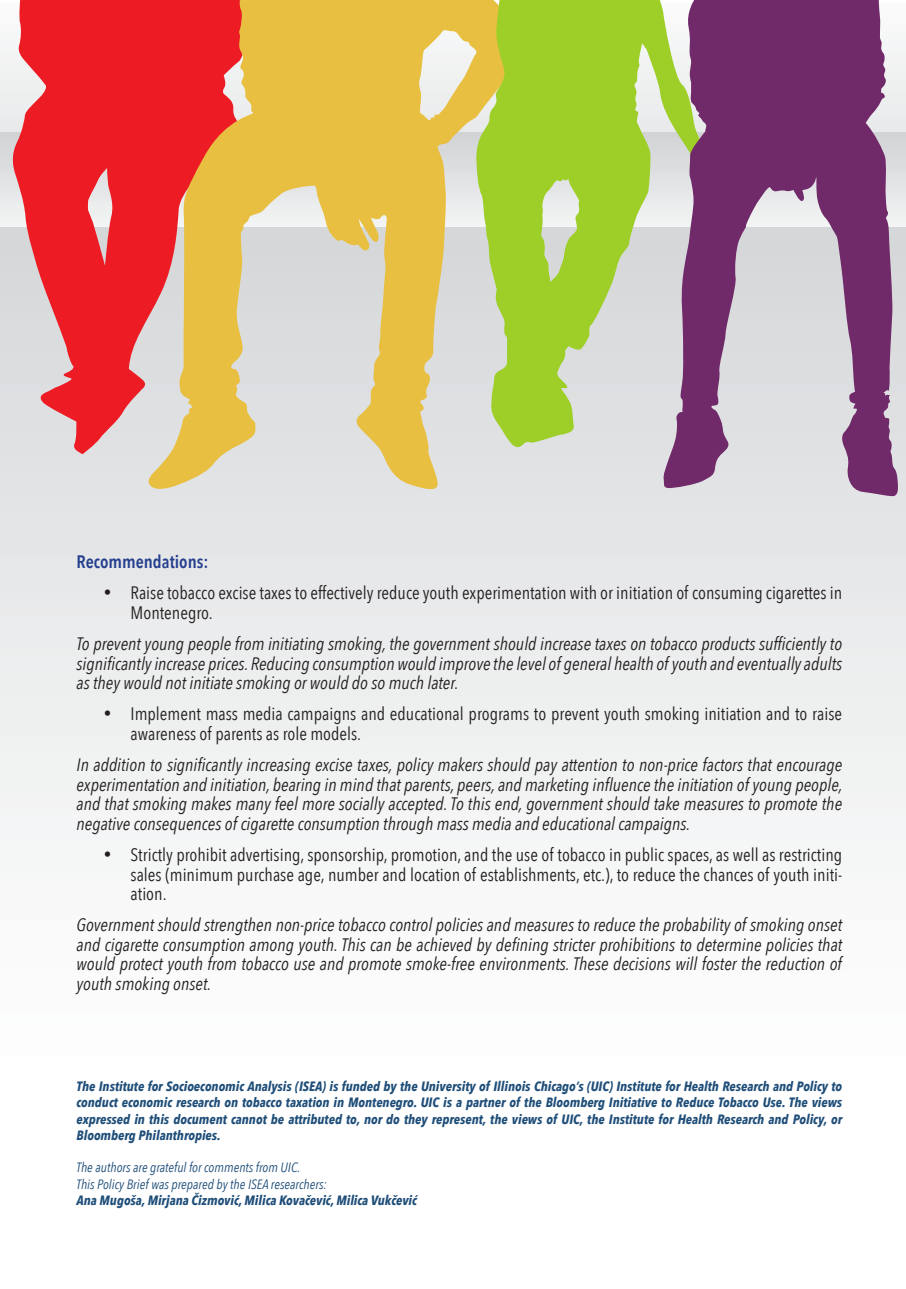
<style>
.page{position:relative;width:906px;height:1289px;background:#fff}
.page>*{position:absolute;margin:0;border:0;box-sizing:border-box;transform-origin:0 0}
.t1{font:italic 18px/19.4px "Avenir Next Condensed";color:#231f20;text-align:justify}
.t2{font:18px/19.4px "Avenir Next Condensed";color:#231f20}
.t3{font:600 18px "Avenir Next Condensed";color:#253f8e}
.Default{font:italic 700 13.5px/16.2px "Avenir Next Condensed";color:#1f4e79;text-align:justify}
.Default-2{font:italic 13.5px "Avenir Next Condensed";color:#1f4e79}
</style>
<div class="page">
<div style="left:1px;top:227px;width:905px;height:1061px;background:linear-gradient(to bottom,#d7d9db,#fff)"></div>
<svg style="left:10px;top:0;width:137px;height:454px;background:#e95258"></svg>
<svg style="left:147px;top:0;width:382px;height:493px;background:#e4b97e"></svg>
<svg style="left:475px;top:0;width:187px;height:455px;background:#b6d468"></svg>
<svg style="left:662px;top:0;width:236px;height:497px;background:#a17c9c"></svg>
<p class="t3" style="left:77px;top:546px;width:133px">Recommendations:</p>
<p class="t2" style="left:131px;top:582px;width:713px;text-indent:-27px">• Raise tobacco excise taxes to effectively reduce youth experimentation with or initiation of consuming cigarettes in<br>Montenegro.</p>
<p class="t1" style="left:77px;top:634px;width:767px">To prevent young people from initiating smoking, the government should increase taxes on tobacco products sufficiently to significantly increase prices. Reducing consumption would improve the level of general health of youth and eventually adults as they would not initiate smoking or would do so much later.</p>
<p class="t2" style="left:131px;top:703px;width:713px;text-indent:-27px">• Implement mass media campaigns and educational programs to prevent youth smoking initiation and to raise awareness of parents as role models.</p>
<p class="t1" style="left:77px;top:755px;width:767px">In addition to significantly increasing excise taxes, policy makers should pay attention to non-price factors that encourage experimentation and initiation, bearing in mind that parents, peers, and marketing influence the initiation of young people, and that smoking makes many feel more socially accepted. To this end, government should take measures to promote the negative consequences of cigarette consumption through mass media and educational campaigns.</p>
<p class="t2" style="left:131px;top:844px;width:713px;text-align:justify;text-indent:-27px">• Strictly prohibit advertising, sponsorship, promotion, and the use of tobacco in public spaces, as well as restricting sales (minimum purchase age, number and location of establishments, etc.), to reduce the chances of youth initi&shy;ation.</p>
<p class="t1" style="left:77px;top:915px;width:767px">Government should strengthen non-price tobacco control policies and measures to reduce the probability of smoking onset and cigarette consumption among youth. This can be achieved by defining stricter prohibitions to determine policies that would protect youth from tobacco use and promote smoke-free environments. These decisions will foster the reduction of youth smoking onset.</p>
<p class="Default" style="left:77px;top:1078px;width:767px">The Institute for Socioeconomic Analysis (ISEA) is funded by the University of Illinois Chicago’s (UIC) Institute for Health Research and Policy to conduct economic research on tobacco taxation in Montenegro. UIC is a partner of the Bloomberg Initiative to Reduce Tobacco Use. The views expressed in this document cannot be attributed to, nor do they represent, the views of UIC, the Institute for Health Research and Policy, or Bloomberg Philanthropies.</p>
<p class="Default-2" style="left:77px;top:1159px;width:225px">The authors are grateful for comments from UIC.</p>
<p class="Default-2" style="left:77px;top:1175px;width:252px">This Policy Brief was prepared by the ISEA researchers:</p>
<p class="Default" style="left:77px;top:1191px;width:342px">Ana Mugoša, Mirjana Čizmović, Milica Kovačević, Milica Vukčević</p>
</div>
